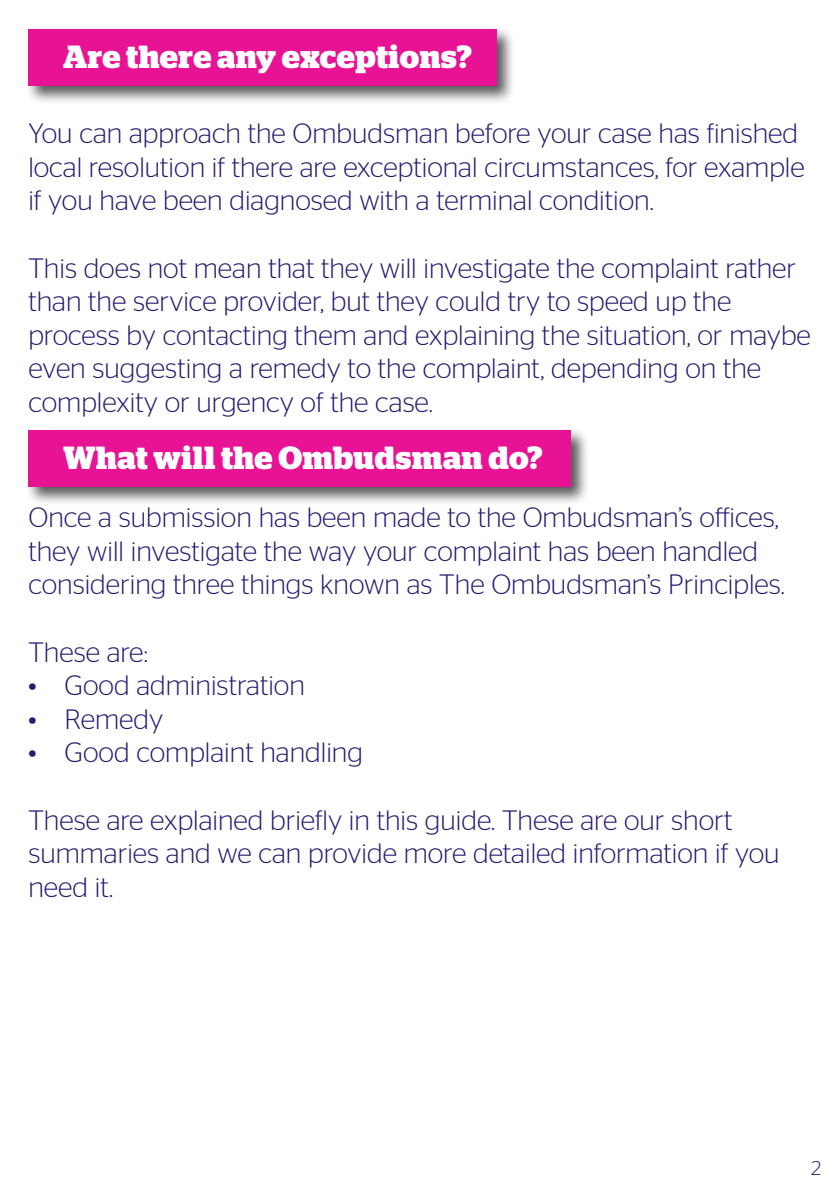
<style>
.page{position:relative;width:840px;height:1191px;background:#fff}
.page>*{position:absolute;margin:0;border:0;box-sizing:border-box;transform-origin:0 0}
.t1{font:700 32px "Stag";letter-spacing:.02em;color:#fff}
.Paragraph_Style_2{font:300 28px/33.6px "Stag Sans";color:#261b6f}
.t2{font:300 20px "Stag Sans";color:#261b6f}
</style>
<div class="page">
<div style="left:25px;top:26px;width:490px;height:79px;background:#231f20;opacity:.75"></div>
<div style="left:28px;top:29px;width:468px;height:57px;background:#e71294"></div>
<div style="left:25px;top:427px;width:563px;height:79px;background:#231f20;opacity:.75"></div>
<div style="left:28px;top:430px;width:542px;height:56px;background:#e71294"></div>
<p class="t1" style="left:63px;top:38px;width:410px">Are there any exceptions?</p>
<p class="Paragraph_Style_2" style="left:28px;top:116px;width:777px">You can approach the Ombudsman before your case has finished local resolution if there are exceptional circumstances, for example if you have been diagnosed with a terminal condition.</p>
<p class="Paragraph_Style_2" style="left:28px;top:251px;width:783px">This does not mean that they will investigate the complaint rather than the service provider, but they could try to speed up the process by contacting them and explaining the situation, or maybe even suggesting a remedy to the complaint, depending on the complexity or urgency of the case.</p>
<p class="t1" style="left:63px;top:439px;width:481px">What will the Ombudsman do?</p>
<p class="Paragraph_Style_2" style="left:28px;top:500px;width:757px">Once a submission has been made to the Ombudsman’s offices, they will investigate the way your complaint has been handled considering three things known as The Ombudsman’s Principles.</p>
<p class="Paragraph_Style_2" style="left:28px;top:634px;width:121px">These are:</p>
<p class="Paragraph_Style_2" style="left:28px;top:668px;width:278px">• Good administration</p>
<p class="Paragraph_Style_2" style="left:28px;top:702px;width:136px">• Remedy</p>
<p class="Paragraph_Style_2" style="left:28px;top:735px;width:336px">• Good complaint handling</p>
<p class="Paragraph_Style_2" style="left:28px;top:802px;width:752px">These are explained briefly in this guide. These are our short summaries and we can provide more detailed information if you need it.</p>
<p class="t2" style="left:810px;top:1156px;width:12px">2</p>
</div>
